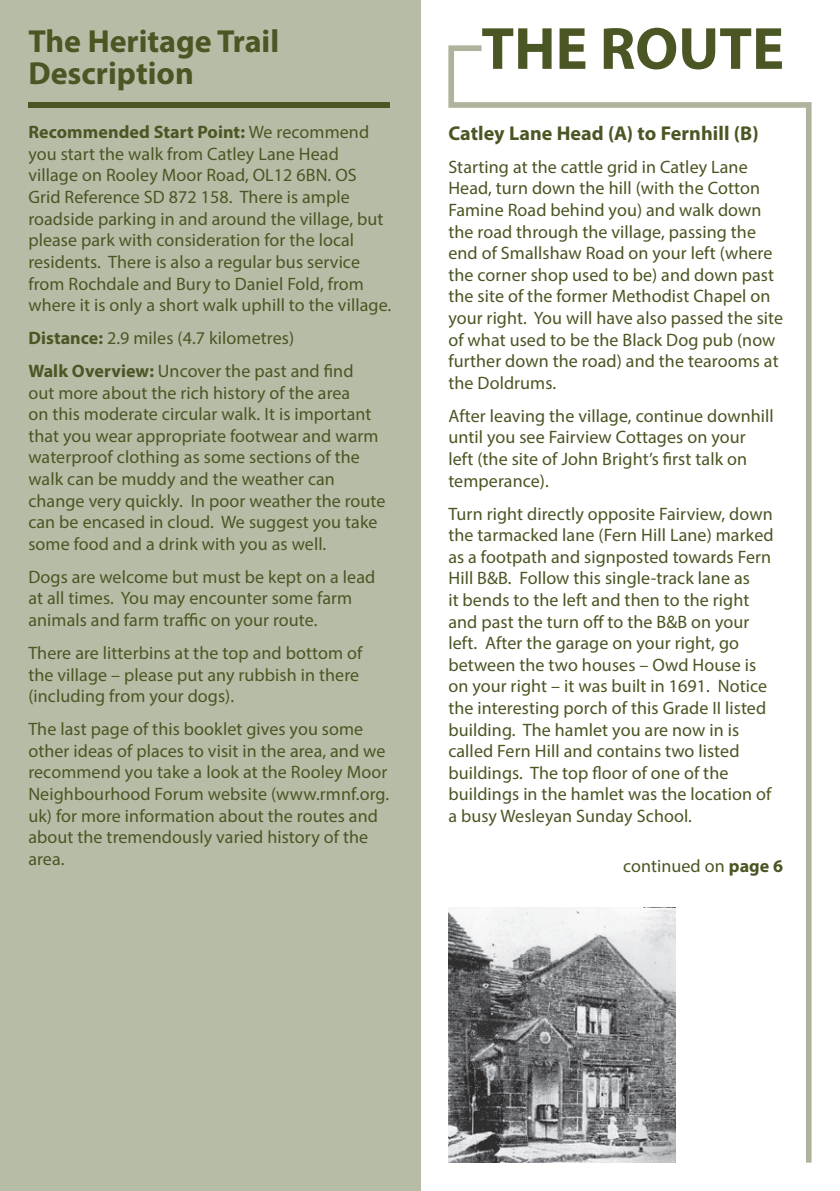
<style>
.page{position:relative;width:840px;height:1191px;background:#fff}
.page>*{position:absolute;margin:0;border:0;box-sizing:border-box;transform-origin:0 0}
.t1{font:700 60px "Myriad Pro";color:#4a5623}
.t2{font:700 32px/32px "Myriad Pro";color:#4a5623}
.t3{font:700 20px "Myriad Pro";letter-spacing:.005em;color:#4a5623}
.t4{font:18px/21.6px "Myriad Pro";letter-spacing:.005em;color:#4a5623}
.s1{font-weight:700}
</style>
<div class="page">
<svg style="left:448px;top:45px;width:363px;height:1117px"></svg>
<div style="left:0;top:0;width:420px;height:1191px;background:#b7bca7"></div>
<div style="left:28px;top:102px;width:361px;height:6px;background:#4a5623"></div>
<img style="left:448px;top:907px;width:227px;height:255px">
<h2 class="t2" style="left:28px;top:25px;width:252px">The Heritage Trail<br>Description</h2>
<p class="t4" style="left:28px;top:121px;width:364px"><span class="s1">Recommended Start Point:</span> We recommend you start the walk from Catley Lane Head village on Rooley Moor Road, OL12 6BN. OS Grid Reference SD 872 158. There is ample roadside parking in and around the village, but please park with consideration for the local residents. There is also a regular bus service from Rochdale and Bury to Daniel Fold, from where it is only a short walk uphill to the village.</p>
<p class="t4" style="left:28px;top:321px;width:326px;line-height:33px"><span class="s1">Distance:</span> 2.9 miles (4.7 kilometres)<br><span class="s1">Walk Overview:</span> Uncover the past and find</p>
<p class="t4" style="left:28px;top:381px;width:358px">out more about the rich history of the area<br>on this moderate circular walk. It is important that you wear appropriate footwear and warm waterproof clothing as some sections of the walk can be muddy and the weather can change very quickly. In poor weather the route can be encased in cloud. We suggest you take some food and a drink with you as well.</p>
<p class="t4" style="left:28px;top:566px;width:348px">Dogs are welcome but must be kept on a lead at all times. You may encounter some farm animals and farm traffic on your route.</p>
<p class="t4" style="left:28px;top:642px;width:335px">There are litterbins at the top and bottom of the village – please put any rubbish in there (including from your dogs).</p>
<p class="t4" style="left:28px;top:718px;width:362px">The last page of this booklet gives you some other ideas of places to visit in the area, and we recommend you take a look at the Rooley Moor Neighbourhood Forum website (www.rmnf.org. uk) for more information about the routes and about the tremendously varied history of the area.</p>
<h1 class="t1" style="left:481px;top:9px;width:304px">THE ROUTE</h1>
<p class="t3" style="left:448px;top:120px;width:311px">Catley Lane Head (A) to Fernhill (B)</p>
<p class="t4" style="left:448px;top:156px;width:336px">Starting at the cattle grid in Catley Lane Head, turn down the hill (with the Cotton Famine Road behind you) and walk down the road through the village, passing the end of Smallshaw Road on your left (where the corner shop used to be) and down past the site of the former Methodist Chapel on your right. You will have also passed the site of what used to be the Black Dog pub (now further down the road) and the tearooms at the Doldrums.</p>
<p class="t4" style="left:448px;top:404px;width:327px">After leaving the village, continue downhill until you see Fairview Cottages on your left (the site of John Bright’s first talk on temperance).</p>
<p class="t4" style="left:448px;top:502px;width:326px">Turn right directly opposite Fairview, down the tarmacked lane (Fern Hill Lane) marked as a footpath and signposted towards Fern Hill B&amp;B. Follow this single-track lane as<br>it bends to the left and then to the right and past the turn off to the B&amp;B on your left. After the garage on your right, go between the two houses – Owd House is on your right – it was built in 1691. Notice the interesting porch of this Grade II listed building. The hamlet you are now in is called Fern Hill and contains two listed buildings. The top floor of one of the buildings in the hamlet was the location of a busy Wesleyan Sunday School.</p>
<p class="t4" style="left:622px;top:855px;width:162px">continued on <span class="s1">page 6</span></p>
</div>
